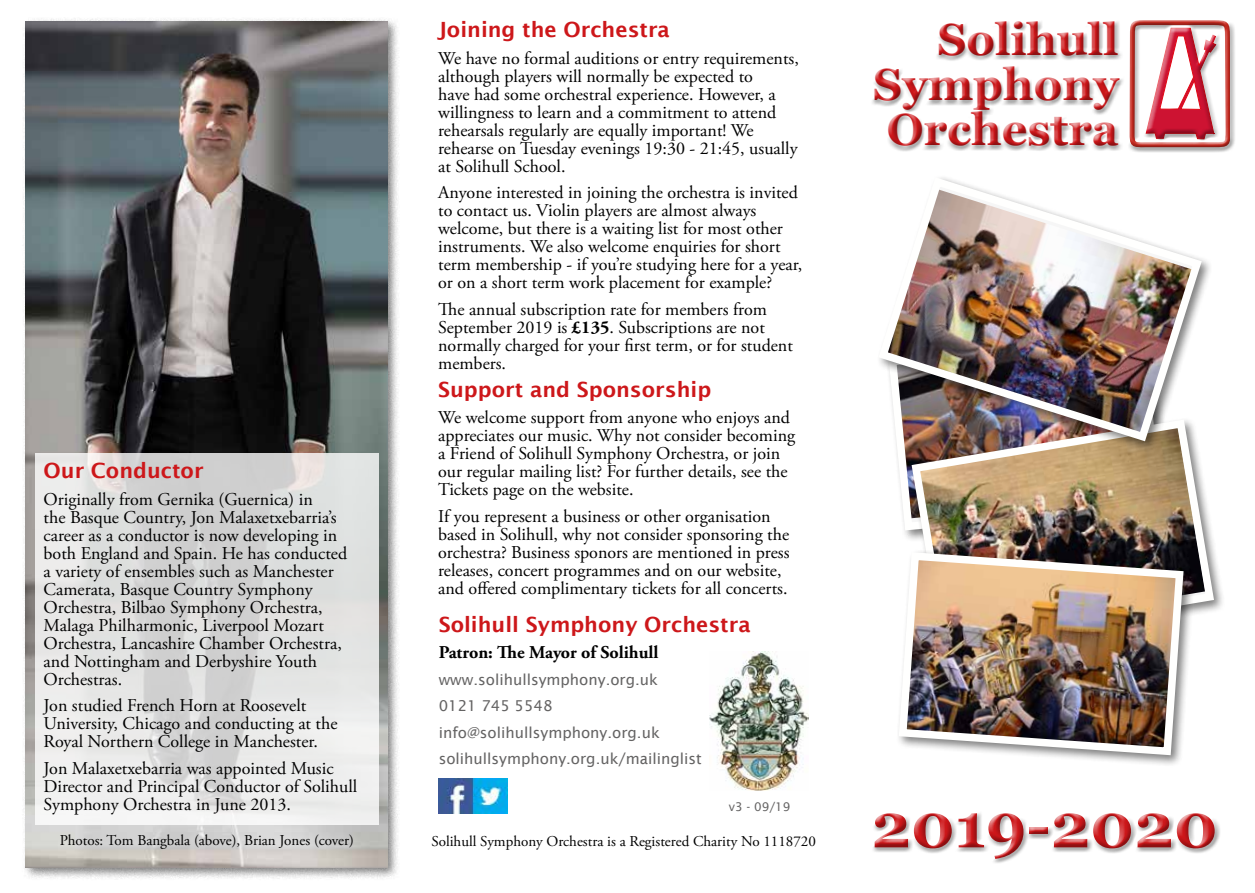
<style>
.page{position:relative;width:1255px;height:893px;background:#fff}
.page>*{position:absolute;margin:0;border:0;box-sizing:border-box;transform-origin:0 0}
.t1{font:700 63px "Georgia";color:#cd171a}
.t2{font:700 45px/45px "Georgia";color:#cd171a;text-align:right}
.t3{font:600 21px "Lucida Sans";color:#cd171a}
.t4{font:18px/18px "Adobe Garamond Pro";color:#000}
.t5{font:700 18px "Adobe Garamond Pro";color:#000}
.t6{font:15px/26.5px "Lucida Sans";color:#646363}
.t7{font:15px "Adobe Garamond Pro";color:#000}
.t8{font:12px "Lucida Sans";color:#646363}
.s1{font-weight:700}
</style>
<div class="page">
<div style="left:22px;top:18px;width:378px;height:862px;background:#000;opacity:.5"></div>
<img style="left:26px;top:21px;width:361px;height:846px">
<div style="left:1126px;top:21px;width:109px;height:132px;background:#000;opacity:.32"></div>
<div style="left:870px;top:18px;width:254px;height:134px;background:#000;opacity:.32"></div>
<div style="left:870px;top:810px;width:350px;height:54px;background:#000;opacity:.32"></div>
<img style="left:438px;top:779px;width:69px;height:34px">
<img style="left:709px;top:651px;width:99px;height:139px">
<svg style="left:35px;top:453px;width:343px;height:372px;background:#e0e0e0"></svg>
<img style="left:907px;top:453px;width:311px;height:161px">
<div style="left:895px;top:549px;width:300px;height:219px;background:#000;opacity:.5"></div>
<img style="left:895px;top:548px;width:292px;height:211px">
<div style="left:875px;top:175px;width:338px;height:278px;background:#000;opacity:.5"></div>
<img style="left:875px;top:175px;width:331px;height:271px">
<p class="t3" style="left:44px;top:459px;width:161px">Our Conductor</p>
<p class="t4" style="left:44px;top:491px;width:305px">Originally from Gernika (Guernica) in<br>the Basque Country, Jon Malaxetxebarria’s career as a conductor is now developing in both England and Spain. He has conducted a variety of ensembles such as Manchester Camerata, Basque Country Symphony Orchestra, Bilbao Symphony Orchestra, Malaga Philharmonic, Liverpool Mozart Orchestra, Lancashire Chamber Orchestra, and Nottingham and Derbyshire Youth Orchestras.</p>
<p class="t4" style="left:44px;top:697px;width:295px">Jon studied French Horn at Roosevelt<br>University, Chicago and conducting at the<br>Royal Northern College in Manchester.</p>
<p class="t4" style="left:44px;top:760px;width:315px">Jon Malaxetxebarria was appointed Music<br>Director and Principal Conductor of Solihull<br>Symphony Orchestra in June 2013.</p>
<p class="t7" style="left:60px;top:831px;width:296px">Photos: Tom Bangbala (above), Brian Jones (cover)</p>
<p class="t3" style="left:438px;top:18px;width:233px">Joining the Orchestra</p>
<p class="t4" style="left:438px;top:50px;width:362px">We have no formal auditions or entry requirements, although players will normally be expected to<br>have had some orchestral experience. However, a willingness to learn and a commitment to attend rehearsals regularly are equally important! We rehearse on Tuesday evenings 19:30 - 21:45, usually at Solihull School.</p>
<p class="t4" style="left:438px;top:184px;width:365px">Anyone interested in joining the orchestra is invited to contact us. Violin players are almost always welcome, but there is a waiting list for most other instruments. We also welcome enquiries for short term membership - if you’re studying here for a year, or on a short term work placement for example?</p>
<p class="t4" style="left:438px;top:301px;width:356px">The annual subscription rate for members from September 2019 is <span class="s1">£135</span>. Subscriptions are not normally charged for your first term, or for student members.</p>
<p class="t3" style="left:438px;top:377px;width:274px">Support and Sponsorship</p>
<p class="t4" style="left:438px;top:409px;width:358px">We welcome support from anyone who enjoys and appreciates our music. Why not consider becoming a Friend of Solihull Symphony Orchestra, or join our regular mailing list? For further details, see the Tickets page on the website.</p>
<p class="t4" style="left:438px;top:508px;width:353px">If you represent a business or other organisation based in Solihull, why not consider sponsoring the orchestra? Business sponors are mentioned in press releases, concert programmes and on our website, and offered complimentary tickets for all concerts.</p>
<p class="t3" style="left:438px;top:612px;width:313px">Solihull Symphony Orchestra</p>
<p class="t5" style="left:438px;top:642px;width:221px">Patron: The Mayor of Solihull</p>
<p class="t6" style="left:438px;top:666px;width:264px">www.solihullsymphony.org.uk<br>0121 745 5548 info@solihullsymphony.org.uk solihullsymphony.org.uk/mailinglist</p>
<p class="t8" style="left:729px;top:800px;width:63px">v3 - 09/19</p>
<p class="t7" style="left:431px;top:832px;width:386px">Solihull Symphony Orchestra is a Registered Charity No 1118720</p>
<h2 class="t2" style="left:873px;top:17px;width:247px">Solihull<br>Symphony<br>Orchestra</h2>
<h1 class="t1" style="left:871px;top:785px;width:348px">2019-2020</h1>
</div>
